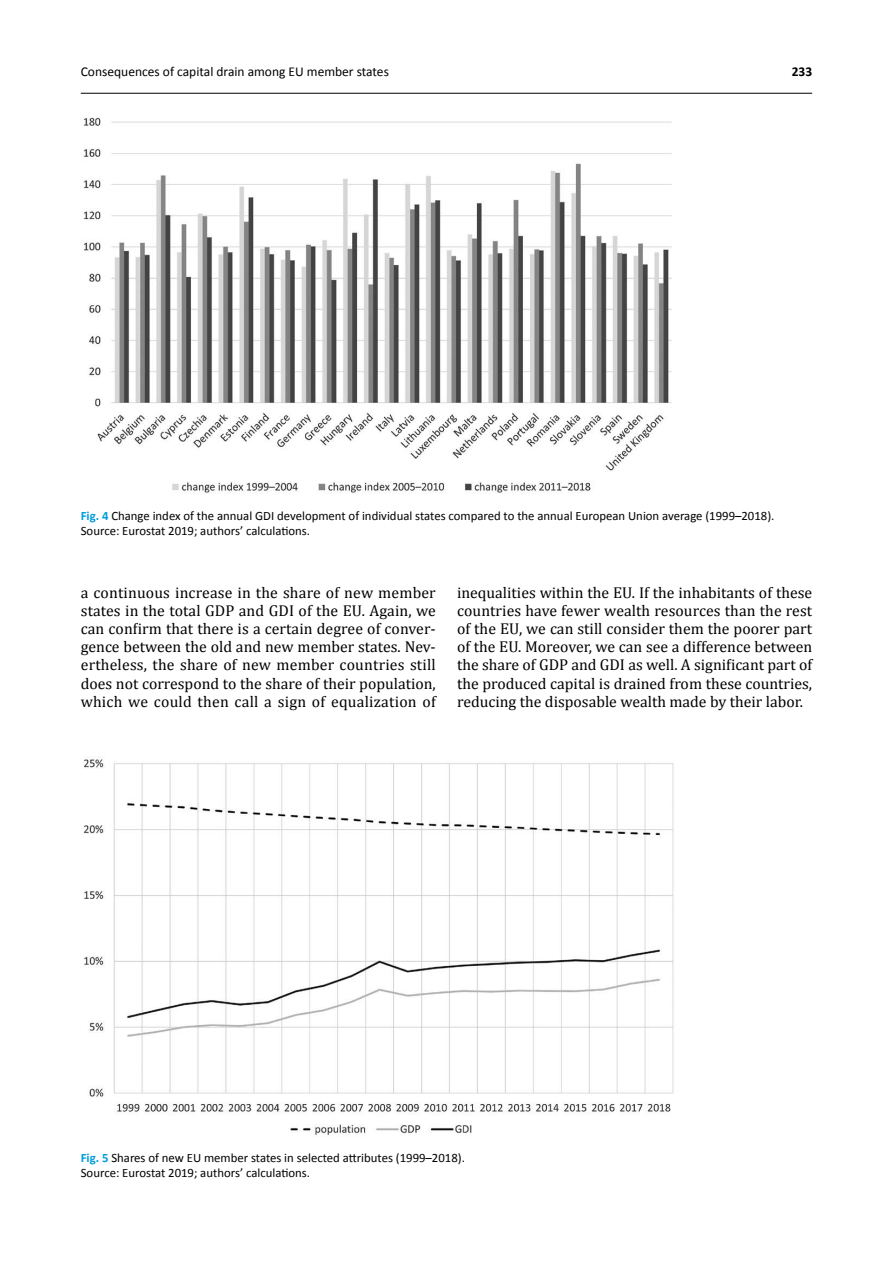
<style>
.page{position:relative;width:893px;height:1263px;background:#fff}
.page>*{position:absolute;margin:0;border:0;box-sizing:border-box;transform-origin:0 0}
.t1{font:15.75px/18.1px "Cambria";color:#000;text-align:justify}
.t2{font:13.5px "Calibri";color:#000}
.t3{font:700 13.5px "Calibri";color:#000}
.t4{font:12.75px/15px "Calibri";color:#000}
.s1{font-weight:700;color:#009cdb}
</style>
<div class="page">
<hr style="left:81px;top:93px;width:731px;height:1px;background:#000">
<img style="left:83px;top:117px;width:589px;height:376px">
<img style="left:83px;top:759px;width:591px;height:376px">
<p class="t2" style="left:81px;top:63px;width:310px">Consequences of capital drain among EU member states</p>
<p class="t3" style="left:792px;top:63px;width:22px">233</p>
<p class="t4" style="left:81px;top:508px;width:695px"><span class="s1">Fig. 4</span> Change index of the annual GDI development of individual states compared to the annual European Union average (1999–2018).<br>Source: Eurostat 2019; authors’ calculations.</p>
<p class="t1" style="left:81px;top:583px;width:357px">a continuous increase in the share of new member states in the total GDP and GDI of the EU. Again, we can confirm that there is a certain degree of conver&shy;gence between the old and new member states. Nev&shy;ertheless, the share of new member countries still does not correspond to the share of their population, which we could then call a sign of equalization of</p>
<p class="t1" style="left:457px;top:583px;width:357px">inequalities within the EU. If the inhabitants of these countries have fewer wealth resources than the rest of the EU, we can still consider them the poorer part of the EU. Moreover, we can see a difference between the share of GDP and GDI as well. A significant part of the produced capital is drained from these countries, reducing the disposable wealth made by their labor.</p>
<p class="t4" style="left:81px;top:1150px;width:386px"><span class="s1">Fig. 5</span> Shares of new EU member states in selected attributes (1999–2018).<br>Source: Eurostat 2019; authors’ calculations.</p>
</div>
